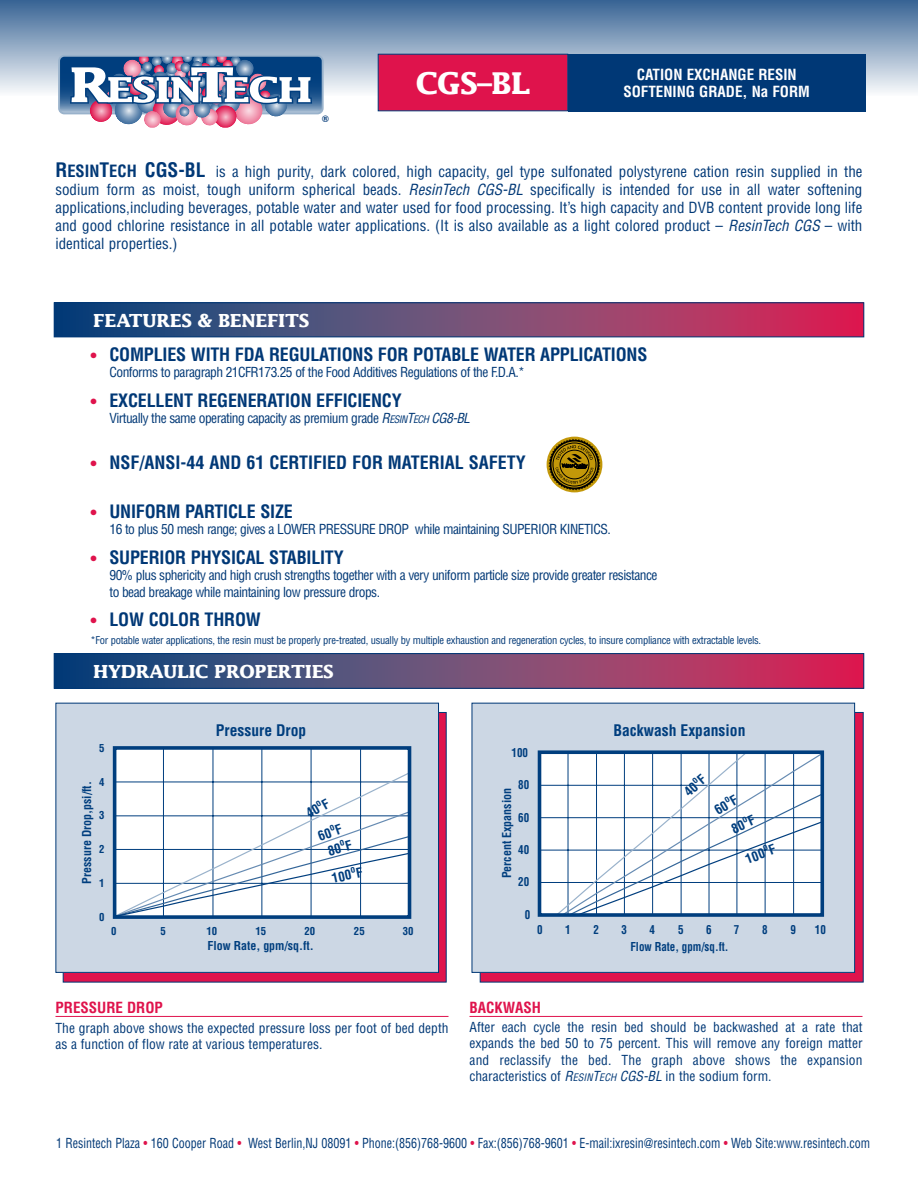
<style>
.page{position:relative;width:918px;height:1188px;background:#fff}
.page>*{position:absolute;margin:0;border:0;box-sizing:border-box;transform-origin:0 0}
.t1{font:700 30px "Lucida";color:#fff}
.t2{font:700 condensed 18px "Helvetica";letter-spacing:-.01em;color:#003876}
.t3{font:700 18px "Lucida";letter-spacing:-.02em;color:#fff}
.t4{font:700 condensed 15.6px "Helvetica";color:#003e7e}
.t5{font:condensed 15px/18px "Helvetica";color:#003876;text-align:justify}
.t6{font:700 condensed 15px/16.5px "Helvetica";color:#fff;text-align:center}
.t7{font:700 condensed 15px "Helvetica";color:#df134c}
.t8{font:condensed 13.5px/16.2px "Helvetica";letter-spacing:-.04em;color:#003876}
.t9{font:condensed 13.5px "Helvetica";color:#003876;scale:.89 1}
.t10{font:condensed 13.5px/16.5px "Helvetica";color:#003876}
.t11{font:700 condensed 13.2px "Helvetica";color:#003e7e}
.t12{font:700 condensed 12px "Helvetica";color:#003e7e}
.t13{font:700 condensed 12px "Helvetica";color:#003e7e;scale:.92 1}
.t14{font:700 condensed 10.8px "Helvetica";color:#003e7e}
.t15{font:condensed 10.5px "Helvetica";letter-spacing:-.025em;color:#003876}
.t16{font:700 9px "Helvetica";color:#003876}
.s1{font-weight:700;font-size:19.5px}
.s2{font-weight:700;font-size:16.5px}
.s3{font-style:italic}
.s4{font-size:15px;color:#df134c}
.s5{font-style:italic;font-size:10.2px}
.s6{color:#df134c}
</style>
<div class="page">
<div style="left:0;top:0;width:918px;height:96px;background:linear-gradient(to bottom,#376394,#f9fafb)"></div>
<div style="left:58px;top:55px;width:266px;height:59px;border:2px solid #99b2cb;border-radius:5px"></div>
<svg style="left:59px;top:56px;width:264px;height:72px"></svg>
<svg style="left:56px;top:655px;width:806px;height:31px;background:#734471"></svg>
<div style="left:54px;top:653px;width:810px;height:35px;border:1px solid #003876"></div>
<div style="left:378px;top:54px;width:190px;height:57px;background:#df134c"></div>
<div style="left:568px;top:54px;width:298px;height:57px;background:#003876"></div>
<div style="left:63px;top:712px;width:383px;height:270px;background:#df134c"></div>
<div style="left:480px;top:712px;width:383px;height:270px;background:#df134c"></div>
<div style="left:56px;top:703px;width:383px;height:269px;background:#ccd7e4"></div>
<div style="left:115px;top:748px;width:295px;height:169px;background:#fff"></div>
<hr style="left:163px;top:748px;width:1px;height:169px;background:#003e7e">
<hr style="left:213px;top:748px;width:1px;height:169px;background:#003e7e">
<hr style="left:262px;top:748px;width:1px;height:169px;background:#003e7e">
<hr style="left:311px;top:748px;width:1px;height:169px;background:#003e7e">
<hr style="left:360px;top:748px;width:1px;height:169px;background:#003e7e">
<svg style="left:118px;top:771px;width:288px;height:27px"></svg>
<div style="left:113px;top:746px;width:298px;height:173px;border:4px solid #003e7e"></div>
<div style="left:56px;top:703px;width:383px;height:270px;border:1px solid #003876"></div>
<div style="left:472px;top:703px;width:383px;height:269px;background:#ccd7e4"></div>
<div style="left:538px;top:752px;width:283px;height:163px;background:#fff"></div>
<hr style="left:540px;top:882px;width:282px;height:1px;background:#003e7e">
<hr style="left:540px;top:850px;width:282px;height:1px;background:#003e7e">
<hr style="left:540px;top:817px;width:282px;height:1px;background:#003e7e">
<hr style="left:540px;top:785px;width:282px;height:1px;background:#003e7e">
<div style="left:538px;top:750px;width:286px;height:167px;border:4px solid #003e7e"></div>
<div style="left:472px;top:703px;width:383px;height:270px;border:1px solid #003876"></div>
<svg style="left:56px;top:305px;width:806px;height:30px;background:#734471"></svg>
<div style="left:54px;top:303px;width:810px;height:34px;border:1px solid #003876"></div>
<hr style="left:56px;top:1016px;width:392px;height:1px;background:#df134c">
<hr style="left:470px;top:1016px;width:392px;height:1px;background:#df134c">
<div style="left:547px;top:437px;width:55px;height:55px;background:#c39809;border-radius:50%"></div>
<svg style="left:549px;top:439px;width:51px;height:52px"></svg>
<svg style="left:113px;top:798px;width:298px;height:120px"></svg>
<svg style="left:555px;top:750px;width:268px;height:167px"></svg>
<p class="t16" style="left:322px;top:111px;width:8px">®</p>
<h1 class="t1" style="left:416px;top:66px;width:116px">CGS–BL</h1>
<p class="t6" style="left:623px;top:66px;width:188px">CATION EXCHANGE RESIN<br>SOFTENING GRADE, Na FORM</p>
<p class="t5" style="left:55px;top:162px;width:809px"><span class="s1">R</span><span class="s2">ESIN</span><span class="s1">T</span><span class="s2">ECH</span> <span class="s1">cgs-bl</span> is a high purity, dark colored, high capacity, gel type sulfonated polystyrene cation resin supplied in the sodium form as moist, tough uniform spherical beads. <span class="s3">ResinTech CGS-BL</span> specifically is intended for use in all water softening applications,including beverages, potable water and water used for food processing. It’s high capacity and DVB content provide long life and good chlorine resistance in all potable water applications. (It is also available as a light colored product – <span class="s3">ResinTech</span> <span class="s3">CGS</span> – with identical properties.)</p>
<h2 class="t3" style="left:93px;top:310px;width:217px">FEATURES &amp; BENEFITS</h2>
<h2 class="t2" style="left:91px;top:343px;width:558px"><span class="s4">•</span> COMPLIES WITH FDA REGULATIONS FOR POTABLE WATER APPLICATIONS</h2>
<p class="t8" style="left:110px;top:364px;width:417px">Conforms to paragraph 21CFR173.25 of the Food Additives Regulations of the F.D.A.*</p>
<h2 class="t2" style="left:91px;top:389px;width:313px"><span class="s4">•</span> EXCELLENT REGENERATION EFFICIENCY</h2>
<p class="t8" style="left:110px;top:410px;width:362px">Virtually the same operating capacity as premium grade <span class="s3">R</span><span class="s5">ESIN</span><span class="s3">T</span><span class="s5">ECH</span> <span class="s3">CG8-BL</span></p>
<h2 class="t2" style="left:91px;top:451px;width:131px"><span class="s4">•</span> NSF/ANSI-44 and</h2>
<h2 class="t2" style="left:246px;top:451px;width:117px">61 CERTIFIED for</h2>
<h2 class="t2" style="left:388px;top:451px;width:11px">materia</h2>
<h2 class="t2" style="left:455px;top:451px;width:25px">l safety</h2>
<h2 class="t2" style="left:91px;top:501px;width:204px"><span class="s4">•</span> UNIFORM PARTICLE SIZE</h2>
<p class="t8" style="left:110px;top:521px;width:503px">16 to plus 50 mesh range; gives a LOWER PRESSURE DROP while maintaining SUPERIOR KINETICS.</p>
<h2 class="t2" style="left:91px;top:547px;width:255px"><span class="s4">•</span> SUPERIOR PHYSICAL STABILITY</h2>
<p class="t8" style="left:110px;top:567px;width:550px">90% plus sphericity and high crush strengths together with a very uniform particle size provide greater resistance to bead breakage while maintaining low pressure drops.</p>
<h2 class="t2" style="left:91px;top:609px;width:172px"><span class="s4">•</span> LOW COLOR THROW</h2>
<p class="t15" style="left:91px;top:634px;width:672px">*For potable water applications, the resin must be properly pre-treated, usually by multiple exhaustion and regeneration cycles, to insure compliance with extractable levels.</p>
<h2 class="t3" style="left:93px;top:661px;width:242px">HYDRAULIC PROPERTIES</h2>
<p class="t4" style="left:216px;top:721px;width:92px">Pressure Drop</p>
<p class="t4" style="left:613px;top:721px;width:134px">backwash Expansion</p>
<p class="t14" style="left:99px;top:741px;width:7px">5</p>
<p class="t13" style="left:512px;top:745px;width:19px">100</p>
<p class="t14" style="left:99px;top:775px;width:7px">4</p>
<p class="t12" style="left:80px;top:884px;width:104px;rotate:-90deg">Pressure Drop,psi/ft.</p>
<p class="t14" style="left:99px;top:809px;width:7px">3</p>
<p class="t14" style="left:99px;top:843px;width:7px">2</p>
<p class="t14" style="left:99px;top:876px;width:7px">1</p>
<p class="t11" style="left:330px;top:871px;width:33px;rotate:-12deg">100 F</p>
<p class="t13" style="left:518px;top:778px;width:13px">80</p>
<p class="t12" style="left:500px;top:878px;width:92px;rotate:-90deg">Percent Expansion</p>
<p class="t13" style="left:518px;top:810px;width:13px">60</p>
<p class="t13" style="left:518px;top:842px;width:13px">40</p>
<p class="t13" style="left:518px;top:875px;width:13px">20</p>
<p class="t11" style="left:743px;top:852px;width:33px;rotate:-21deg">100 F</p>
<p class="t14" style="left:99px;top:910px;width:7px">0</p>
<p class="t13" style="left:525px;top:907px;width:7px">0</p>
<p class="t14" style="left:111px;top:924px;width:7px">0</p>
<p class="t14" style="left:160px;top:924px;width:7px">5</p>
<p class="t14" style="left:206px;top:924px;width:12px">10</p>
<p class="t14" style="left:256px;top:924px;width:12px">15</p>
<p class="t14" style="left:304px;top:924px;width:12px">20</p>
<p class="t14" style="left:354px;top:924px;width:12px">25</p>
<p class="t14" style="left:403px;top:924px;width:12px">30</p>
<p class="t12" style="left:207px;top:938px;width:108px">Flow Rate, gpm/sq.ft.</p>
<p class="t13" style="left:537px;top:923px;width:7px">0</p>
<p class="t13" style="left:565px;top:923px;width:7px">1</p>
<p class="t13" style="left:594px;top:923px;width:7px">2</p>
<p class="t13" style="left:621px;top:923px;width:7px">3</p>
<p class="t13" style="left:650px;top:923px;width:7px">4</p>
<p class="t13" style="left:678px;top:923px;width:7px">5</p>
<p class="t13" style="left:706px;top:923px;width:7px">6</p>
<p class="t13" style="left:734px;top:923px;width:7px">7</p>
<p class="t13" style="left:762px;top:923px;width:7px">8</p>
<p class="t13" style="left:791px;top:923px;width:7px">9</p>
<p class="t13" style="left:815px;top:923px;width:13px">10</p>
<p class="t13" style="left:630px;top:939px;width:108px">Flow Rate, gpm/sq.ft.</p>
<p class="t7" style="left:56px;top:998px;width:109px">PRESSURE DROP</p>
<p class="t10" style="left:56px;top:1019px;width:395px">The graph above shows the expected pressure loss per foot of bed depth as a function of flow rate at various temperatures.</p>
<p class="t7" style="left:470px;top:998px;width:73px">BACKWASH</p>
<p class="t8" style="left:470px;top:1019px;width:395px;text-align:justify">After each cycle the resin bed should be backwashed at a rate that expands the bed 50 to 75 percent. This will remove any foreign matter and reclassify the bed. The graph above shows the expansion characteristics of <span class="s3">R</span><span class="s5">ESIN</span><span class="s3">T</span><span class="s5">ECH</span> <span class="s3">CGS-BL</span> in the sodium form.</p>
<p class="t9" style="left:56px;top:1135px;width:916px">1 Resintech Plaza <span class="s6">•</span> 160 Cooper Road <span class="s6">•</span> West Berlin,NJ 08091 <span class="s6">•</span> Phone:(856)768-9600 <span class="s6">•</span> Fax:(856)768-9601 <span class="s6">•</span> E-mail:ixresin@resintech.com <span class="s6">•</span> Web Site:www.resintech.com</p>
</div>
